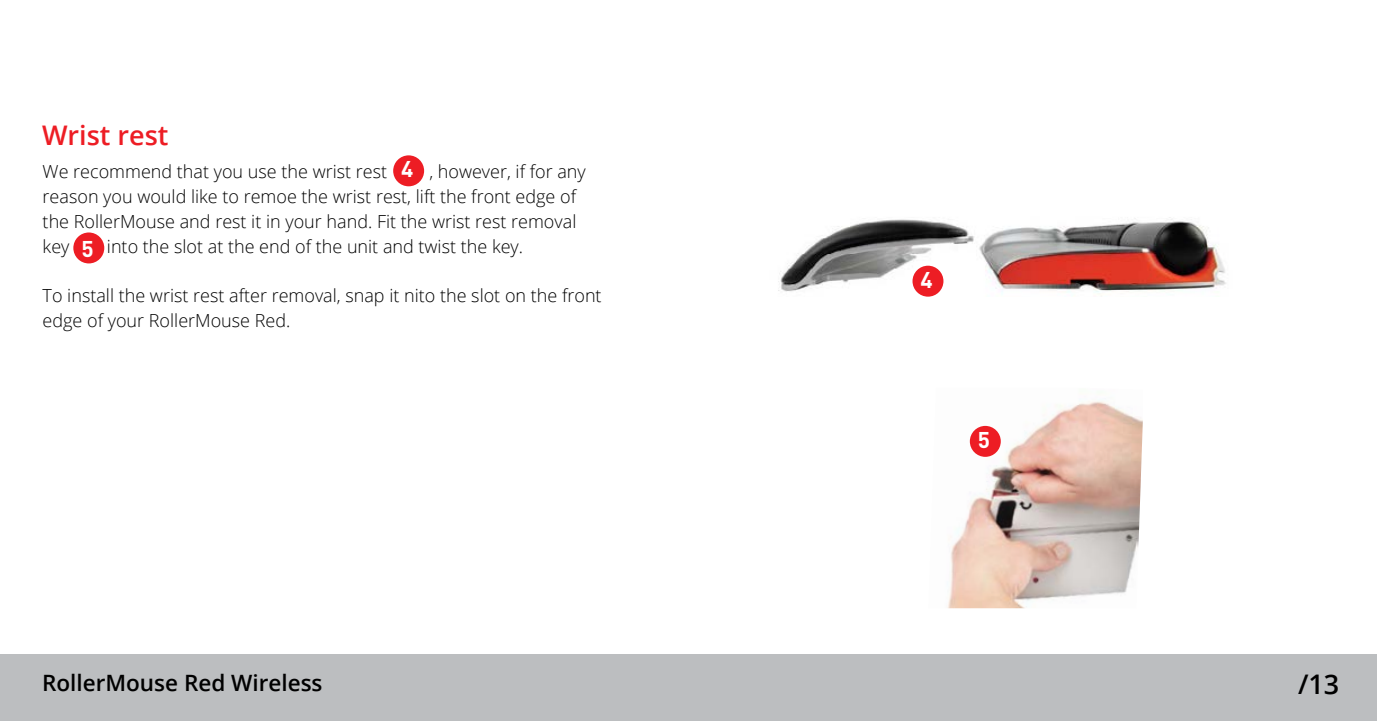
<style>
.page{position:relative;width:1377px;height:721px;background:#fff}
.page>*{position:absolute;margin:0;border:0;box-sizing:border-box;transform-origin:0 0}
.t1{font:600 27px "Open Sans";color:#ed1d24}
.t2{font:600 27px "Open Sans";color:#000}
.t3{font:600 22.5px "Open Sans";color:#000}
.t4{font:700 22.5px "DINOT";color:#fff}
.t5{font:300 18px/24.8px "Open Sans";color:#000}
</style>
<div class="page">
<div style="left:0;top:654px;width:1377px;height:67px;background:#bcbec0"></div>
<div style="left:393px;top:155px;width:31px;height:31px;background:#ed1d24;border-radius:50%"></div>
<div style="left:73px;top:232px;width:31px;height:31px;background:#ed1d24;border-radius:50%"></div>
<img style="left:778px;top:217px;width:448px;height:79px">
<img style="left:947px;top:401px;width:196px;height:207px">
<div style="left:913px;top:266px;width:30px;height:31px;background:#ed1d24;border-radius:50%"></div>
<div style="left:970px;top:426px;width:31px;height:31px;background:#ed1d24;border-radius:50%"></div>
<h1 class="t1" style="left:42px;top:116px;width:128px">Wrist rest</h1>
<p class="t4" style="left:401px;top:154px;width:14px">4</p>
<p class="t5" style="left:43px;top:159px;width:545px;text-indent:387px">, however, if for any reason you would like to remoe the wrist rest, lift the front edge of the RollerMouse and rest it in your hand. Fit the wrist rest removal key</p>
<p class="t5" style="left:43px;top:159px;width:346px">We recommend that you use the wrist rest</p>
<p class="t5" style="left:107px;top:233px;width:418px">into the slot at the end of the unit and twist the key.</p>
<p class="t5" style="left:43px;top:283px;width:561px">To install the wrist rest after removal, snap it nito the slot on the front edge of your RollerMouse Red.</p>
<p class="t4" style="left:81px;top:234px;width:14px">5</p>
<p class="t3" style="left:42px;top:667px;width:282px">RollerMouse Red Wireless</p>
<p class="t4" style="left:921px;top:265px;width:14px">4</p>
<p class="t4" style="left:978px;top:425px;width:14px">5</p>
<h1 class="t2" style="left:1298px;top:666px;width:43px">/13</h1>
</div>
